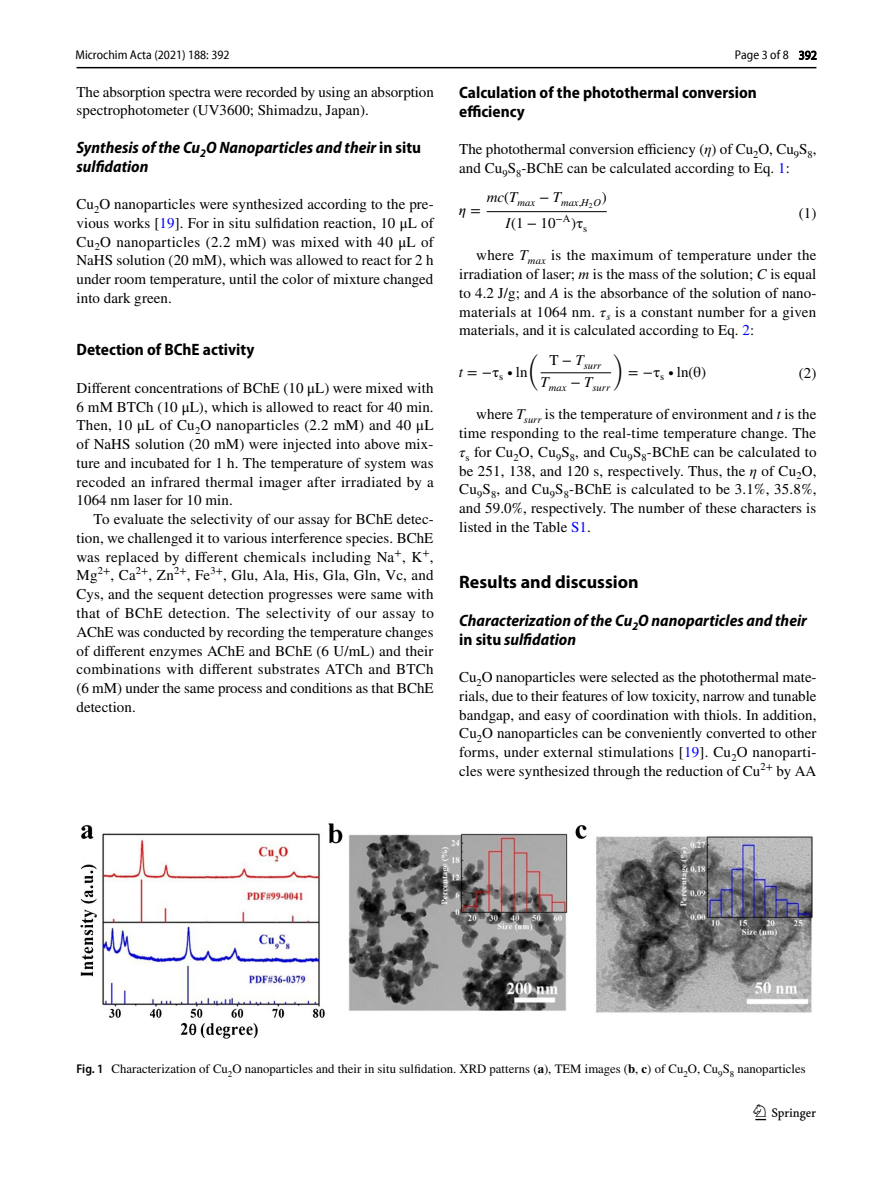
<style>
.page{position:relative;width:893px;height:1187px;background:#fff}
.page>*{position:absolute;margin:0;border:0;box-sizing:border-box;transform-origin:0 0}
.t1{font:22.5px "Springnew Regular 3";color:#000}
.t2{font:700 18px "Myriad Pro";color:#000}
.t3{font:italic 700 semi-condensed 16.5px/18.8px "Myriad Pro";color:#000}
.t4{font:700 semi-condensed 16.5px/18.8px "Myriad Pro";color:#000}
.t5{font:15px/18.8px "STIX";letter-spacing:.005em;color:#000;text-align:justify}
.t6{font:15px "STIX Math";color:#000}
.t7{font:15px "STIX Math Regular 2";color:#000}
.t8{font:italic 15px "STIX Math";color:#000}
.t9{font:15px "STIX Math Extensions";color:#000}
.t10{font:12.75px "STIX";color:#000}
.t11{font:semi-condensed 12.75px "Myriad Pro Unic";color:#000}
.t12{font:10.5px "STIX General Italic 2";color:#000}
.t13{font:italic 10.5px/21.6px "STIX General";color:#000;text-align:center}
.s1{font-style:normal}
.s2{color:#00f}
.s3{font-style:italic}
.s4{font-family:"STIX General Regular 2"}
.s5{font-family:"STIX General Italic 2"}
.s6{font-family:"STIX Math Regular 2";font-style:normal}
.s7{font-family:"STIX General"}
.s8{font-family:"STIX General";font-style:italic}
.s9{font-family:"Myriad Pro";font-weight:600;font-stretch:semi-condensed}
.s10{font-weight:700}
</style>
<div class="page">
<hr style="left:77px;top:67px;width:739px;height:1px;background:#000">
<hr style="left:487px;top:211px;width:120px;height:1px;background:#000">
<hr style="left:541px;top:372px;width:70px;height:1px;background:#000">
<img style="left:81px;top:823px;width:731px;height:215px">
<p class="t11" style="left:76px;top:50px;width:155px">Microchim Acta (2021) 188: 392</p>
<p class="t11" style="left:735px;top:50px;width:83px">Page 3 of 8 392</p>
<p class="t5" style="left:77px;top:83px;width:359px">The absorption spectra were recorded by using an absorption spectrophotometer (UV3600; Shimadzu, Japan).</p>
<p class="t3" style="left:77px;top:137px;width:346px">Synthesis of the Cu<sub>2</sub>O Nanoparticles and their <span class="s1">in situ </span>sulfidation</p>
<p class="t5" style="left:77px;top:196px;width:359px">Cu<sub>2</sub>O nanoparticles were synthesized according to the pre&shy;vious works [<span class="s2">19</span>]. For in situ sulfidation reaction, 10 μL of Cu<sub>2</sub>O nanoparticles (2.2 mM) was mixed with 40 μL of NaHS solution (20 mM), which was allowed to react for 2 h under room temperature, until the color of mixture changed into dark green.</p>
<p class="t4" style="left:77px;top:340px;width:179px">Detection of BChE activity</p>
<p class="t5" style="left:77px;top:379px;width:359px">Different concentrations of BChE (10 μL) were mixed with 6 mM BTCh (10 μL), which is allowed to react for 40 min.<br>Then, 10 μL of Cu<sub>2</sub>O nanoparticles (2.2 mM) and 40 μL of NaHS solution (20 mM) were injected into above mix&shy;ture and incubated for 1 h. The temperature of system was recoded an infrared thermal imager after irradiated by a 1064 nm laser for 10 min.</p>
<p class="t5" style="left:77px;top:510px;width:359px;text-indent:17px">To evaluate the selectivity of our assay for BChE detec&shy;tion, we challenged it to various interference species. BChE was replaced by different chemicals including Na<sup>+</sup>, K<sup>+</sup>, Mg<sup>2+</sup>, Ca<sup>2+</sup>, Zn<sup>2+</sup>, Fe<sup>3+</sup>, Glu, Ala, His, Gla, Gln, Vc, and Cys, and the sequent detection progresses were same with that of BChE detection. The selectivity of our assay to AChE was conducted by recording the temperature changes of different enzymes AChE and BChE (6 U/mL) and their combinations with different substrates ATCh and BTCh (6 mM) under the same process and conditions as that BChE detection.</p>
<p class="t4" style="left:459px;top:83px;width:299px">Calculation of the photothermal conversion efficiency</p>
<p class="t5" style="left:459px;top:141px;width:359px">The photothermal conversion efficiency (<span class="s3">η</span>) of Cu<sub>2</sub>O, Cu<sub>9</sub>S<sub>8</sub>, and Cu<sub>9</sub>S<sub>8</sub>-BChE can be calculated according to Eq. <span class="s2">1</span>:</p>
<p class="t12" style="left:487px;top:196px;width:121px"><sup>mc</sup><sup>(</sup><sup>T</sup>max <sup>−</sup> <sup>T</sup>max<span class="s4">,</span>H<sub>2</sub>O<sup>)</sup></p>
<p class="t7" style="left:505px;top:218px;width:83px"><span class="s5">I</span>(<span class="s4">1</span> − <span class="s4">10</span><sup>−</sup><sup>A</sup>)τ<sub>s</sub></p>
<p class="t8" style="left:459px;top:201px;width:23px">𝜂 <span class="s6">=</span></p>
<p class="t5" style="left:799px;top:204px;width:19px">(1)</p>
<p class="t5" style="left:459px;top:247px;width:359px;text-indent:17px">where <span class="s3">T</span><sub>max</sub> is the maximum of temperature under the irradiation of laser; <span class="s3">m</span> is the mass of the solution; <span class="s3">C</span> is equal to 4.2 J/g; and <span class="s3">A</span> is the absorbance of the solution of nano&shy;materials at 1064 nm. <span class="s3">τ</span><sub>s</sub> is a constant number for a given materials, and it is calculated according to Eq. <span class="s2">2</span>:</p>
<p class="t9" style="left:528px;top:341px;width:13px">(</p>
<p class="t13" style="left:541px;top:355px;width:71px"><sup>T</sup> <sup>−</sup> <sup>T</sup>surr<br><sup>T</sup>max <sup>−</sup> <sup>T</sup>surr</p>
<p class="t9" style="left:613px;top:341px;width:13px">)</p>
<p class="t6" style="left:628px;top:366px;width:79px">= −τ<sub>s</sub> ∙ <span class="s7">ln</span>(θ)</p>
<p class="t6" style="left:459px;top:366px;width:70px"><span class="s8">t</span>=−τ<sub>s</sub> ∙<span class="s7">ln</span></p>
<p class="t5" style="left:799px;top:365px;width:19px">(2)</p>
<p class="t5" style="left:459px;top:406px;width:359px;text-indent:17px">where <span class="s3">T</span><sub>surr</sub> is the temperature of environment and <span class="s3">t</span> is the time responding to the real-time temperature change. The <span class="s3">τ</span><sub>s</sub> for Cu<sub>2</sub>O, Cu<sub>9</sub>S<sub>8</sub>, and Cu<sub>9</sub>S<sub>8</sub>-BChE can be calculated to be 251, 138, and 120 s, respectively. Thus, the <span class="s3">η</span> of Cu<sub>2</sub>O, Cu<sub>9</sub>S<sub>8</sub>, and Cu<sub>9</sub>S<sub>8</sub>-BChE is calculated to be 3.1%, 35.8%, and 59.0%, respectively. The number of these characters is listed in the Table <span class="s2">S1</span>.</p>
<p class="t2" style="left:459px;top:570px;width:181px">Results and discussion</p>
<p class="t3" style="left:459px;top:610px;width:349px">Characterization of the Cu<sub>2</sub>O nanoparticles and their <span class="s1">in situ</span> sulfidation</p>
<p class="t5" style="left:459px;top:668px;width:359px">Cu<sub>2</sub>O nanoparticles were selected as the photothermal mate&shy;rials, due to their features of low toxicity, narrow and tunable bandgap, and easy of coordination with thiols. In addition, Cu<sub>2</sub>O nanoparticles can be conveniently converted to other forms, under external stimulations [<span class="s2">19</span>]. Cu<sub>2</sub>O nanoparti&shy;cles were synthesized through the reduction of Cu<sup>2+</sup> by AA</p>
<p class="t10" style="left:77px;top:1060px;width:731px"><span class="s9">Fig. 1</span> Characterization of Cu<sub>2</sub>O nanoparticles and their in situ sulfidation. XRD patterns (<span class="s10">a</span>), TEM images (<span class="s10">b</span>, <span class="s10">c</span>) of Cu<sub>2</sub>O, Cu<sub>9</sub>S<sub>8</sub> nanoparticles</p>
<h1 class="t1" style="left:755px;top:1104px;width:62px">1 3</h1>
</div>
